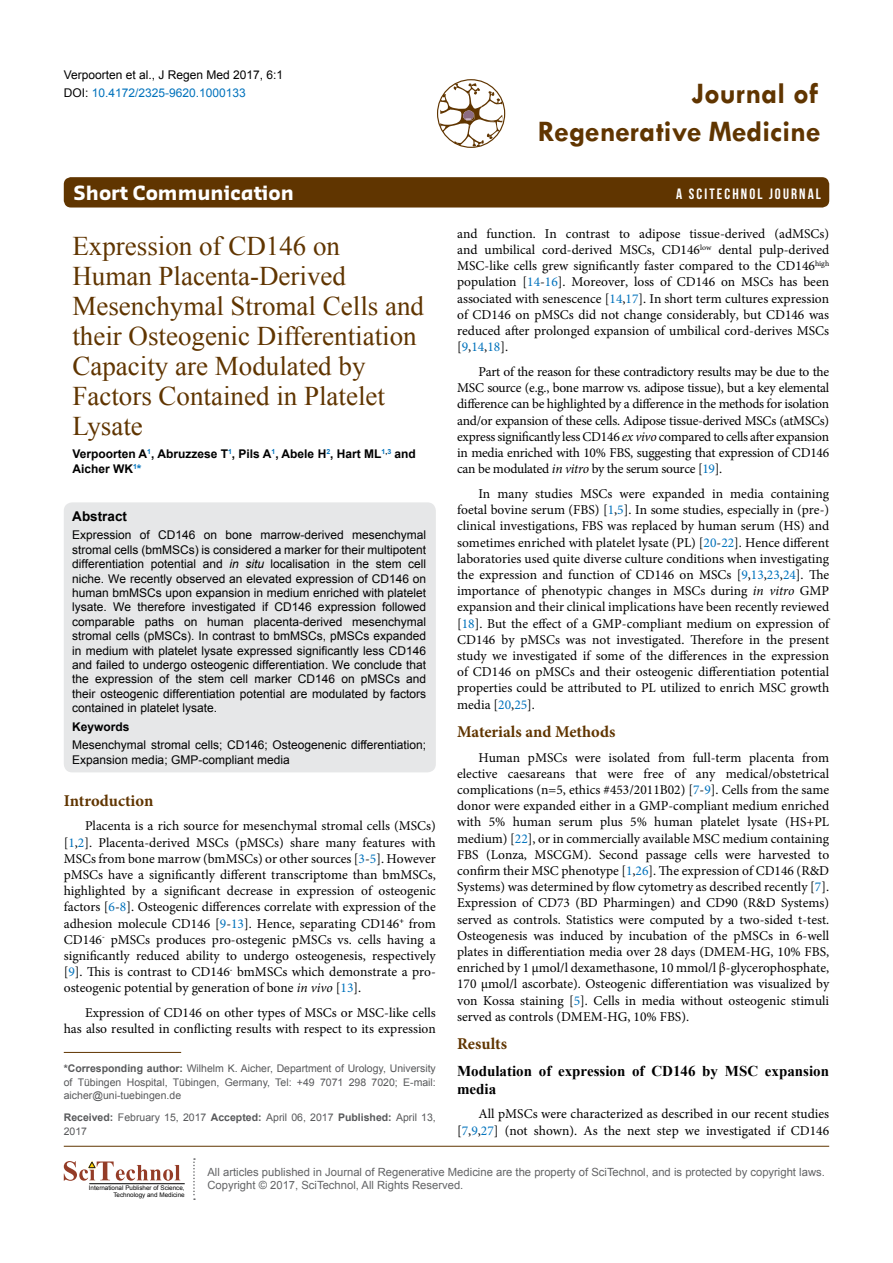
<style>
.page{position:relative;width:893px;height:1263px;background:#fff}
.page>*{position:absolute;margin:0;border:0;box-sizing:border-box;transform-origin:0 0}
.t1{font:700 30px/37.5px "Tw Cen";color:#603500;text-align:right}
.t2{font:27px/30px "Times New Roman";color:#603500}
.t3{font:700 19.2px "Sansa";color:#fff}
.t4{font:700 16.5px "Minion Pro";color:#603500}
.t5{font:700 15px/18px "Times New Roman";color:#000}
.t6{font:15px "Bebas Neue";letter-spacing:.14em;color:#fff}
.t7{font:13.5px/16.2px "Minion Pro";color:#000;text-align:justify}
.t8{font:700 13.5px "Arial";color:#000}
.t9{font:12px/14.4px "Arial";color:#000}
.t10{font:700 12px/14.4px "Arial";color:#000}
.t11{font:11.25px/13.5px "Arial";color:#636466}
.t12{font:10.5px/13.5px "Arial";color:#58595b;text-align:justify}
.t13{font:6.3px/7.6px "Arial";color:#000;text-align:right}
.t14{font:6.15px/7.4px "Arial";color:#231f20;text-align:right}
.s1{color:#0072bc}
.s2{font-style:italic}
.s3{font-weight:700}
</style>
<div class="page">
<div style="left:64px;top:177px;width:765px;height:30px;background:#603500;border-radius:7px"></div>
<hr style="left:64px;top:1146px;width:765px;height:1px;background:#603500">
<svg style="left:193px;top:1158px;width:2px;height:42px"></svg>
<svg style="left:64px;top:1161px;width:116px;height:20px"></svg>
<hr style="left:89px;top:1183px;width:96px;height:1px;background:#000">
<svg style="left:440px;top:83px;width:63px;height:64px"></svg>
<div style="left:437px;top:79px;width:68px;height:69px;border:1px solid #603500;border-radius:50%"></div>
<div style="left:64px;top:502px;width:372px;height:270px;background:#e6e7e8;border-radius:9px"></div>
<hr style="left:64px;top:1052px;width:117px;height:1px;background:#603500">
<p class="t9" style="left:64px;top:66px;width:221px;line-height:18px">Verpoorten et al., J Regen Med 2017, 6:1<br>DOI: <span class="s1">10.4172/2325-9620.1000133</span></p>
<h1 class="t1" style="left:538px;top:74px;width:284px">Journal of<br>Regenerative Medicine</h1>
<h3 class="t3" style="left:74px;top:181px;width:222px">Short Communication</h3>
<p class="t6" style="left:676px;top:186px;width:146px">A SCITECHNOL JOURNAL</p>
<h2 class="t2" style="left:72px;top:231px;width:353px">Expression of CD146 on<br>Human Placenta-Derived<br>Mesenchymal Stromal Cells and their Osteogenic Differentiation<br>Capacity are Modulated by<br>Factors Contained in Platelet<br>Lysate</h2>
<p class="t10" style="left:72px;top:447px;width:345px">Verpoorten A<sup>1</sup>, Abruzzese T<sup>1</sup>, Pils A<sup>1</sup>, Abele H<sup>2</sup>, Hart ML<sup>1</sup><sup>,</sup><sup>3</sup> and<br>Aicher WK<sup>1</sup><span class="s1">*</span></p>
<p class="t8" style="left:72px;top:507px;width:56px">Abstract</p>
<p class="t9" style="left:72px;top:528px;width:355px;text-align:justify">Expression of CD146 on bone marrow-derived mesenchymal stromal cells (bmMSCs) is considered a marker for their multipotent differentiation potential and <span class="s2">in situ</span> localisation in the stem cell niche. We recently observed an elevated expression of CD146 on human bmMSCs upon expansion in medium enriched with platelet lysate. We therefore investigated if CD146 expression followed comparable paths on human placenta-derived mesenchymal stromal cells (pMSCs). In contrast to bmMSCs, pMSCs expanded in medium with platelet lysate expressed significantly less CD146 and failed to undergo osteogenic differentiation. We conclude that the expression of the stem cell marker CD146 on pMSCs and their osteogenic differentiation potential are modulated by factors contained in platelet lysate.</p>
<p class="t10" style="left:72px;top:720px;width:59px">Keywords</p>
<p class="t9" style="left:72px;top:738px;width:355px">Mesenchymal stromal cells; CD146; Osteogenenic differentiation;<br>Expansion media; GMP-compliant media</p>
<p class="t4" style="left:64px;top:789px;width:91px">Introduction</p>
<p class="t7" style="left:64px;top:818px;width:374px;text-indent:21px">Placenta is a rich source for mesenchymal stromal cells (MSCs) [<span class="s1">1</span>,<span class="s1">2</span>]. Placenta-derived MSCs (pMSCs) share many features with MSCs from bone marrow (bmMSCs) or other sources [<span class="s1">3</span>-<span class="s1">5</span>]. However pMSCs have a significantly different transcriptome than bmMSCs, highlighted by a significant decrease in expression of osteogenic factors [<span class="s1">6</span>-<span class="s1">8</span>]. Osteogenic differences correlate with expression of the adhesion molecule CD146 [<span class="s1">9</span>-<span class="s1">13</span>]. Hence, separating CD146<sup>+</sup> from CD146<sup>-</sup> pMSCs produces pro-ostegenic pMSCs vs. cells having a significantly reduced ability to undergo osteogenesis, respectively [<span class="s1">9</span>]. This is contrast to CD146<sup>-</sup> bmMSCs which demonstrate a pro&shy;osteogenic potential by generation of bone <span class="s2">in vivo</span> [<span class="s1">13</span>].</p>
<p class="t7" style="left:64px;top:1005px;width:374px;text-align:right">Expression of CD146 on other types of MSCs or MSC-like cells has also resulted in conflicting results with respect to its expression</p>
<p class="t12" style="left:64px;top:1062px;width:374px"><span class="s3">*Corresponding author:</span> Wilhelm K. Aicher, Department of Urology, University of Tübingen Hospital, Tübingen, Germany, Tel: +49 7071 298 7020; E-mail: aicher@uni-tuebingen.de</p>
<p class="t12" style="left:64px;top:1111px;width:374px"><span class="s3">Received:</span> February 15, 2017 <span class="s3">Accepted:</span> April 06, 2017 <span class="s3">Published:</span> April 13,<br>2017</p>
<p class="t7" style="left:457px;top:225px;width:374px">and function. In contrast to adipose tissue-derived (adMSCs) and umbilical cord-derived MSCs, CD146<sup>low</sup> dental pulp-derived MSC-like cells grew significantly faster compared to the CD146<sup>high </sup>population [<span class="s1">14</span>-<span class="s1">16</span>]. Moreover, loss of CD146 on MSCs has been associated with senescence [<span class="s1">14</span>,<span class="s1">17</span>]. In short term cultures expression of CD146 on pMSCs did not change considerably, but CD146 was reduced after prolonged expansion of umbilical cord-derives MSCs [<span class="s1">9</span>,<span class="s1">14</span>,<span class="s1">18</span>].</p>
<p class="t7" style="left:457px;top:364px;width:374px;text-indent:21px">Part of the reason for these contradictory results may be due to the MSC source (e.g., bone marrow vs. adipose tissue), but a key elemental difference can be highlighted by a difference in the methods for isolation and/or expansion of these cells. Adipose tissue-derived MSCs (atMSCs) express significantly less CD146 <span class="s2">ex vivo</span> compared to cells after expansion in media enriched with 10% FBS, suggesting that expression of CD146 can be modulated <span class="s2">in vitro</span> by the serum source [<span class="s1">19</span>].</p>
<p class="t7" style="left:457px;top:486px;width:374px;text-indent:21px">In many studies MSCs were expanded in media containing foetal bovine serum (FBS) [<span class="s1">1</span>,<span class="s1">5</span>]. In some studies, especially in (pre-) clinical investigations, FBS was replaced by human serum (HS) and sometimes enriched with platelet lysate (PL) [<span class="s1">20</span>-<span class="s1">22</span>]. Hence different laboratories used quite diverse culture conditions when investigating the expression and function of CD146 on MSCs [<span class="s1">9</span>,<span class="s1">13</span>,<span class="s1">23</span>,<span class="s1">24</span>]. The importance of phenotypic changes in MSCs during <span class="s2">in vitro</span> GMP expansion and their clinical implications have been recently reviewed [<span class="s1">18</span>]. But the effect of a GMP-compliant medium on expression of CD146 by pMSCs was not investigated. Therefore in the present study we investigated if some of the differences in the expression of CD146 on pMSCs and their osteogenic differentiation potential properties could be attributed to PL utilized to enrich MSC growth media [<span class="s1">20</span>,<span class="s1">25</span>].</p>
<p class="t4" style="left:457px;top:720px;width:160px">Materials and Methods</p>
<p class="t7" style="left:457px;top:749px;width:374px;text-indent:21px">Human pMSCs were isolated from full-term placenta from elective caesareans that were free of any medical/obstetrical complications (n=5, ethics #453/2011B02) [<span class="s1">7</span>-<span class="s1">9</span>]. Cells from the same donor were expanded either in a GMP-compliant medium enriched with 5% human serum plus 5% human platelet lysate (HS+PL medium) [<span class="s1">22</span>], or in commercially available MSC medium containing FBS (Lonza, MSCGM). Second passage cells were harvested to confirm their MSC phenotype [<span class="s1">1</span>,<span class="s1">26</span>]. The expression of CD146 (R&amp;D Systems) was determined by flow cytometry as described recently [<span class="s1">7</span>].<br>Expression of CD73 (BD Pharmingen) and CD90 (R&amp;D Systems) served as controls. Statistics were computed by a two-sided t-test.<br>Osteogenesis was induced by incubation of the pMSCs in 6-well plates in differentiation media over 28 days (DMEM-HG, 10% FBS, enriched by 1 µmol/l dexamethasone, 10 mmol/l β-glycerophosphate, 170 µmol/l ascorbate). Osteogenic differentiation was visualized by von Kossa staining [<span class="s1">5</span>]. Cells in media without osteogenic stimuli served as controls (DMEM-HG, 10% FBS).</p>
<p class="t4" style="left:457px;top:1032px;width:51px">Results</p>
<p class="t5" style="left:457px;top:1061px;width:374px">Modulation of expression of CD146 by MSC expansion media</p>
<p class="t7" style="left:457px;top:1106px;width:374px;text-align:right">All pMSCs were characterized as described in our recent studies [<span class="s1">7</span>,<span class="s1">9</span>,<span class="s1">27</span>] (not shown). As the next step we investigated if CD146</p>
<p class="t14" style="left:88px;top:1183px;width:94px">International Publisher of Science,<br>Technology and Medicine</p>
<p class="t13" style="left:89px;top:1184px;width:97px">International Publisher of Science,<br>Technology and Medicine</p>
<p class="t11" style="left:207px;top:1165px;width:619px">All articles published in Journal of Regenerative Medicine are the property of SciTechnol, and is protected by copyright laws.<br>Copyright © 2017, SciTechnol, All Rights Reserved.</p>
</div>
